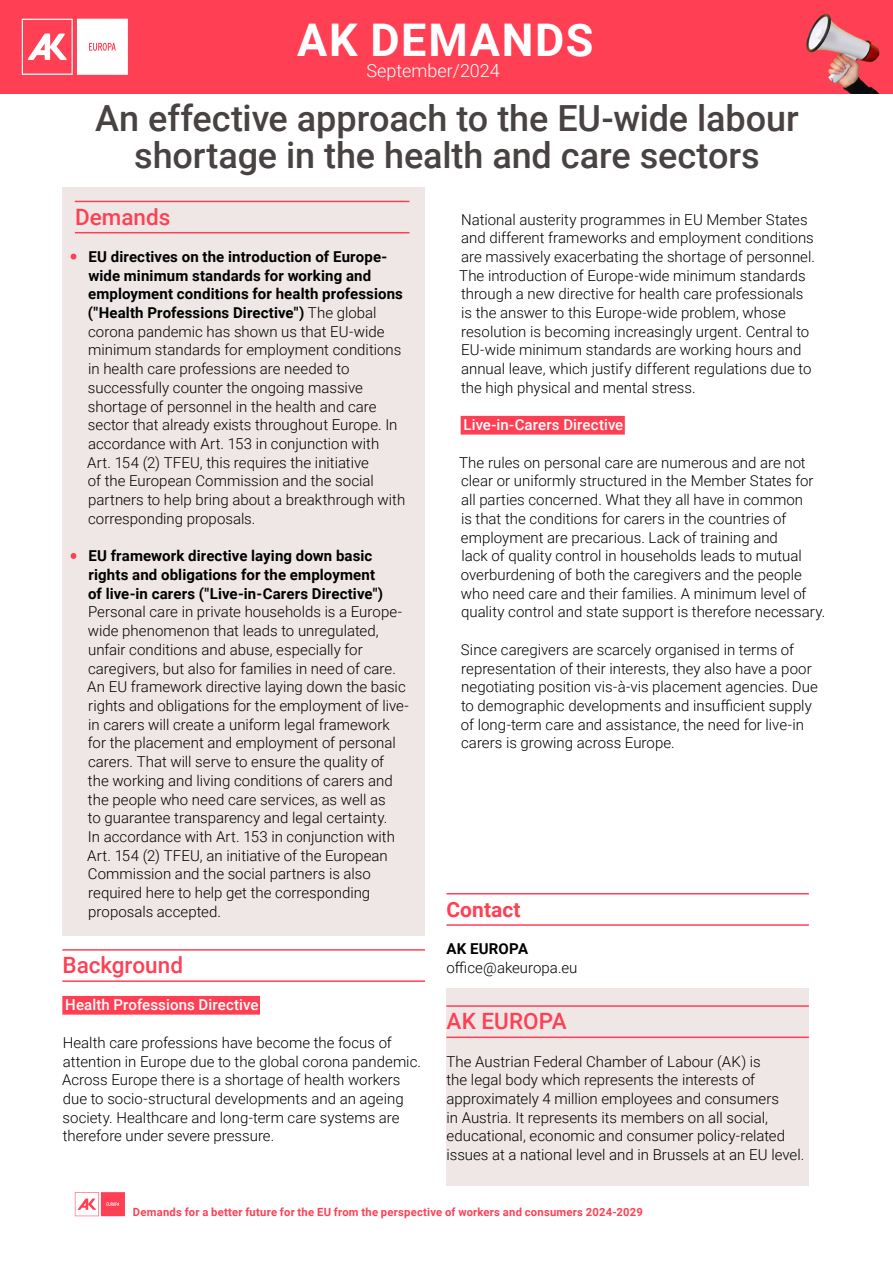
<style>
.page{position:relative;width:893px;height:1263px;background:#fff}
.page>*{position:absolute;margin:0;border:0;box-sizing:border-box;transform-origin:0 0}
.t1{font:700 45px "Roboto";letter-spacing:.04em;color:#fff}
.t2{font:500 36px/37.3px "Roboto";letter-spacing:-.005em;color:#484242;text-align:center}
.t3{font:500 22.5px "Roboto";color:#ff4054}
.t4{font:700 21px "Roboto";letter-spacing:.005em;color:#ff4054}
.t5{font:300 18px "Roboto";color:#fff}
.t6{font:300 15px/18.8px "Roboto";color:#000}
.t7{font:700 15px/18.8px "Roboto";letter-spacing:.01em;color:#000}
.t8{font:500 15px "Roboto";letter-spacing:.01em;color:#fff}
.t9{font:700 11.25px "Roboto";letter-spacing:.02em;color:#ff4054}
.s1{color:#ff4054}
.s2{font-weight:700}
.s3{font-weight:300;color:#ff4054}
</style>
<div class="page">
<svg style="left:75px;top:1192px;width:50px;height:24px"></svg>
<div style="left:446px;top:988px;width:363px;height:198px;background:#efe6e6"></div>
<div style="left:0;top:0;width:893px;height:94px;background:#ff4054"></div>
<svg style="left:22px;top:19px;width:106px;height:56px"></svg>
<div style="left:62px;top:187px;width:363px;height:748px;background:#efe6e6"></div>
<hr style="left:75px;top:201px;width:334px;height:1px;background:#ff4054">
<hr style="left:75px;top:232px;width:334px;height:1px;background:#ff4054">
<hr style="left:446px;top:1005px;width:363px;height:2px;background:#ff4054">
<hr style="left:446px;top:1036px;width:363px;height:2px;background:#ff4054">
<hr style="left:446px;top:893px;width:363px;height:1px;background:#ff4054">
<hr style="left:446px;top:924px;width:363px;height:2px;background:#ff4054">
<img style="left:806px;top:13px;width:74px;height:81px">
<hr style="left:62px;top:949px;width:363px;height:2px;background:#ff4054">
<hr style="left:62px;top:980px;width:363px;height:2px;background:#ff4054">
<div style="left:62px;top:996px;width:198px;height:19px;background:#ff4054"></div>
<div style="left:461px;top:416px;width:164px;height:19px;background:#ff4054"></div>
<h1 class="t1" style="left:297px;top:8px;width:298px">AK DEMANDS</h1>
<p class="t5" style="left:367px;top:58px;width:135px">September/2024</p>
<h2 class="t2" style="left:95px;top:98px;width:705px">An effective approach to the EU-wide labour shortage in the health and care sectors</h2>
<h3 class="t3" style="left:75px;top:201px;width:97px">Demands</h3>
<p class="t6" style="left:87px;top:247px;width:320px;text-indent:-16px"><span class="s1">•</span> <span class="s2">EU directives on the introduction of Europe&shy;wide minimum standards for working and employment conditions for health professions ("Health Professions Directive")</span> The global corona pandemic has shown us that EU-wide minimum standards for employment conditions in health care professions are needed to successfully counter the ongoing massive shortage of personnel in the health and care sector that already exists throughout Europe. In accordance with Art. 153 in conjunction with Art. 154 (2) TFEU, this requires the initiative<br>of the European Commission and the social partners to help bring about a breakthrough with corresponding proposals.</p>
<p class="t7" style="left:88px;top:546px;width:297px;text-indent:-17px"><span class="s3">•</span> EU framework directive laying down basic rights and obligations for the employment of live-in carers ("Live-in-Carers Directive")</p>
<p class="t6" style="left:87px;top:602px;width:323px">Personal care in private households is a Europe&shy;wide phenomenon that leads to unregulated, unfair conditions and abuse, especially for caregivers, but also for families in need of care.<br>An EU framework directive laying down the basic rights and obligations for the employment of live&shy;in carers will create a uniform legal framework for the placement and employment of personal carers. That will serve to ensure the quality of<br>the working and living conditions of carers and the people who need care services, as well as<br>to guarantee transparency and legal certainty.<br>In accordance with Art. 153 in conjunction with Art. 154 (2) TFEU, an initiative of the European Commission and the social partners is also required here to help get the corresponding proposals accepted.</p>
<p class="t6" style="left:459px;top:209px;width:357px">National austerity programmes in EU Member States and different frameworks and employment conditions are massively exacerbating the shortage of personnel.<br>The introduction of Europe-wide minimum standards through a new directive for health care professionals is the answer to this Europe-wide problem, whose resolution is becoming increasingly urgent. Central to EU-wide minimum standards are working hours and annual leave, which justify different regulations due to the high physical and mental stress.</p>
<p class="t8" style="left:463px;top:414px;width:161px">Live-in-Carers Directive</p>
<p class="t6" style="left:459px;top:452px;width:368px">The rules on personal care are numerous and are not clear or uniformly structured in the Member States for all parties concerned. What they all have in common<br>is that the conditions for carers in the countries of employment are precarious. Lack of training and<br>lack of quality control in households leads to mutual overburdening of both the caregivers and the people who need care and their families. A minimum level of quality control and state support is therefore necessary.</p>
<p class="t6" style="left:461px;top:639px;width:358px">Since caregivers are scarcely organised in terms of representation of their interests, they also have a poor negotiating position vis-à-vis placement agencies. Due to demographic developments and insufficient supply of long-term care and assistance, the need for live-in carers is growing across Europe.</p>
<h3 class="t4" style="left:446px;top:895px;width:76px">Contact</h3>
<p class="t7" style="left:446px;top:939px;width:83px">AK EUROPA</p>
<p class="t6" style="left:446px;top:958px;width:133px">office@akeuropa.eu</p>
<h3 class="t3" style="left:63px;top:949px;width:122px">Background</h3>
<p class="t8" style="left:65px;top:994px;width:195px">Health Professions Directive</p>
<p class="t6" style="left:62px;top:1032px;width:361px">Health care professions have become the focus of attention in Europe due to the global corona pandemic.<br>Across Europe there is a shortage of health workers due to socio-structural developments and an ageing society. Healthcare and long-term care systems are therefore under severe pressure.</p>
<h3 class="t3" style="left:446px;top:1005px;width:122px">AK EUROPA</h3>
<p class="t6" style="left:446px;top:1051px;width:359px">The Austrian Federal Chamber of Labour (AK) is<br>the legal body which represents the interests of approximately 4 million employees and consumers<br>in Austria. It represents its members on all social, educational, economic and consumer policy-related issues at a national level and in Brussels at an EU level.</p>
<p class="t9" style="left:133px;top:1204px;width:511px">Demands for a better future for the EU from the perspective of workers and consumers 2024-2029</p>
</div>
